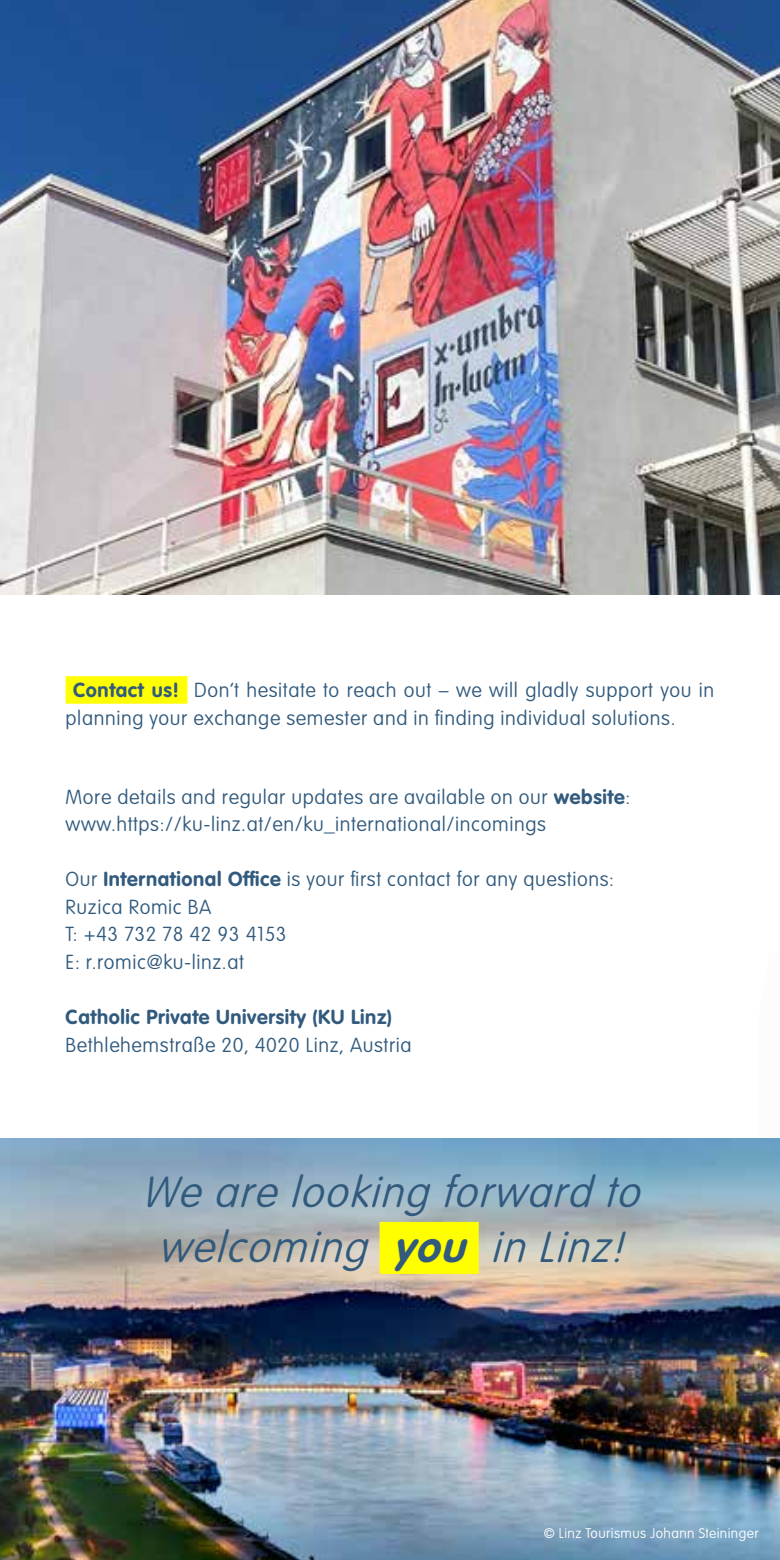
<style>
.page{position:relative;width:780px;height:1560px;background:#fff}
.page>*{position:absolute;margin:0;border:0;box-sizing:border-box;transform-origin:0 0}
.t1{font:italic 100 42.5px/55px "VAG Rounded Std";color:#315a7d;text-align:center}
.t2{font:100 20px/27.5px "VAG Rounded Std";letter-spacing:.03em;color:#315a7d}
.t3{font:700 20px "VAG Rounded Std";letter-spacing:.03em;color:#315a7d}
.t4{font:100 13.75px "VAG Rounded Std";letter-spacing:.03em;color:#fff}
.s1{font-weight:700}
</style>
<div class="page">
<img style="left:0;top:0;width:780px;height:594px">
<img style="left:0;top:1138px;width:780px;height:421px">
<div style="left:66px;top:676px;width:121px;height:27px;background:#ff0"></div>
<div style="left:379px;top:1221px;width:99px;height:52px;background:#ff0"></div>
<p class="t2" style="left:66px;top:677px;width:650px;text-indent:7px"><span class="s1">Contact us!</span> Don’t hesitate to reach out – we will gladly support you in planning your exchange semester and in finding individual solutions.</p>
<p class="t2" style="left:66px;top:783px;width:566px">More details and regular updates are available on our <span class="s1">website</span>: www.https://ku-linz.at/en/ku_international/incomings</p>
<p class="t2" style="left:66px;top:866px;width:550px">Our <span class="s1">International Office</span> is your first contact for any questions:<br>Ruzica Romic BA<br>T: +43 732 78 42 93 4153<br>E: r.romic@ku-linz.at</p>
<p class="t3" style="left:66px;top:1005px;width:328px">Catholic Private University (KU Linz)</p>
<p class="t2" style="left:66px;top:1031px;width:347px">Bethlehemstraße 20, 4020 Linz, Austria</p>
<h1 class="t1" style="left:141px;top:1165px;width:512px">We are looking forward to welcoming <span class="s1">you</span> in Linz!</h1>
<p class="t4" style="left:543px;top:1524px;width:216px">© Linz Tourismus Johann Steininger</p>
</div>
